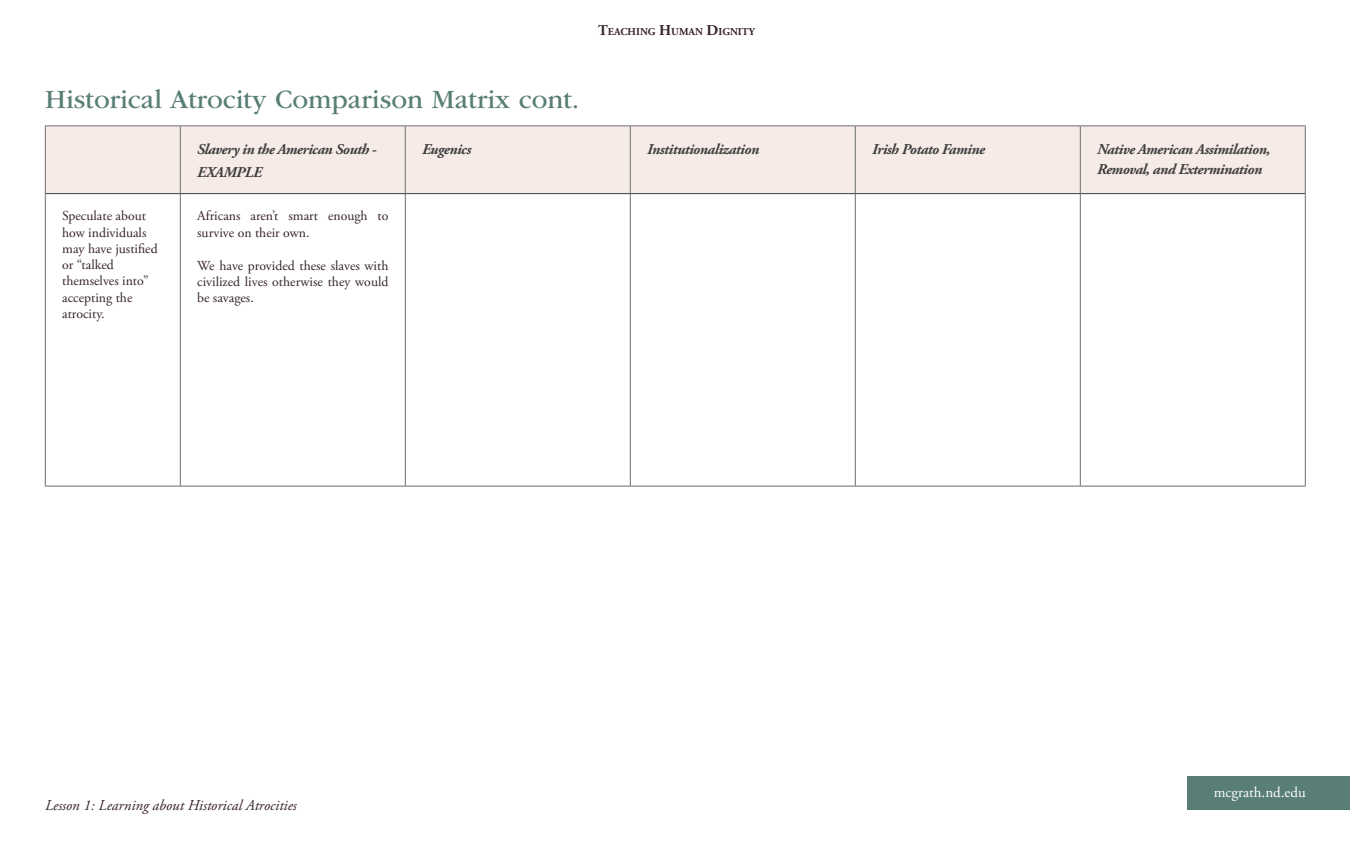
<style>
.page{position:relative;width:1350px;height:855px;background:#fff}
.page>*{position:absolute;margin:0;border:0;box-sizing:border-box;transform-origin:0 0}
.Section_Heading{font:27.5px "ITC Garamond Std";color:#587e76}
.Body_Copy{font:italic 700 15px/20px "Adobe Garamond Pro";letter-spacing:-.03em;color:#3e3e3f}
.t1{font:italic 15px "Adobe Garamond Pro";color:#372425}
.t2{font:15px "Adobe Garamond Pro";color:#fff}
.Body_Copy-2{font:13.75px/16.2px "Adobe Garamond Pro";color:#372425}
.t3{font:700 10.5px "Adobe Garamond Pro";color:#372425}
.s1{font-size:15px}
</style>
<div class="page">
<div style="left:1187px;top:777px;width:163px;height:33px;background:#587e76"></div>
<div style="left:46px;top:127px;width:1259px;height:66px;background:#f6ebe7"></div>
<hr style="left:45px;top:126px;width:135px;height:1px;background:#6c6d70">
<hr style="left:45px;top:126px;width:1px;height:68px;background:#6c6d70">
<hr style="left:180px;top:126px;width:225px;height:1px;background:#6c6d70">
<hr style="left:180px;top:126px;width:1px;height:67px;background:#6c6d70">
<hr style="left:405px;top:126px;width:225px;height:1px;background:#6c6d70">
<hr style="left:405px;top:126px;width:1px;height:67px;background:#6c6d70">
<hr style="left:630px;top:126px;width:225px;height:1px;background:#6c6d70">
<hr style="left:630px;top:126px;width:1px;height:67px;background:#6c6d70">
<hr style="left:855px;top:126px;width:225px;height:1px;background:#6c6d70">
<hr style="left:855px;top:126px;width:1px;height:67px;background:#6c6d70">
<hr style="left:1080px;top:126px;width:226px;height:1px;background:#6c6d70">
<hr style="left:1080px;top:126px;width:1px;height:67px;background:#6c6d70">
<hr style="left:1305px;top:126px;width:1px;height:68px;background:#6c6d70">
<hr style="left:630px;top:486px;width:225px;height:1px;background:#6c6d70">
<hr style="left:855px;top:486px;width:225px;height:1px;background:#6c6d70">
<hr style="left:1080px;top:486px;width:226px;height:1px;background:#6c6d70">
<hr style="left:405px;top:486px;width:225px;height:1px;background:#6c6d70">
<hr style="left:180px;top:486px;width:225px;height:1px;background:#6c6d70">
<hr style="left:46px;top:193px;width:134px;height:1px;background:#3e3e3f">
<hr style="left:45px;top:194px;width:1px;height:292px;background:#6c6d70">
<hr style="left:180px;top:193px;width:225px;height:1px;background:#3e3e3f">
<hr style="left:180px;top:194px;width:1px;height:292px;background:#6c6d70">
<hr style="left:405px;top:193px;width:225px;height:1px;background:#3e3e3f">
<hr style="left:405px;top:194px;width:1px;height:292px;background:#6c6d70">
<hr style="left:630px;top:193px;width:225px;height:1px;background:#3e3e3f">
<hr style="left:855px;top:193px;width:225px;height:1px;background:#3e3e3f">
<hr style="left:1080px;top:193px;width:225px;height:1px;background:#3e3e3f">
<hr style="left:630px;top:194px;width:1px;height:292px;background:#6c6d70">
<hr style="left:855px;top:194px;width:1px;height:292px;background:#6c6d70">
<hr style="left:1080px;top:194px;width:1px;height:292px;background:#6c6d70">
<hr style="left:1305px;top:194px;width:1px;height:292px;background:#6c6d70">
<hr style="left:45px;top:486px;width:135px;height:1px;background:#6c6d70">
<p class="t3" style="left:598px;top:25px;width:158px"><span class="s1">T</span>EACHING <span class="s1">H</span>UMAN <span class="s1">D</span>IGNITY</p>
<p class="Section_Heading" style="left:45px;top:84px;width:536px">Historical Atrocity Comparison Matrix cont.</p>
<p class="Body_Copy" style="left:197px;top:139px;width:181px">Slavery in the American South -</p>
<p class="Body_Copy" style="left:197px;top:162px;width:66px">EXAMPLE</p>
<p class="Body_Copy-2" style="left:62px;top:208px;width:97px">Speculate about how individuals may have justified or “talked themselves into” accepting the atrocity.</p>
<p class="Body_Copy-2" style="left:197px;top:208px;width:193px">Africans aren’t smart enough to survive on their own.</p>
<p class="Body_Copy-2" style="left:197px;top:258px;width:193px;text-align:justify">We have provided these slaves with civilized lives otherwise they would be savages.</p>
<p class="Body_Copy" style="left:422px;top:139px;width:51px">Eugenics</p>
<p class="Body_Copy" style="left:647px;top:139px;width:113px">Institutionalization</p>
<p class="Body_Copy" style="left:872px;top:139px;width:114px">Irish Potato Famine</p>
<p class="Body_Copy" style="left:1097px;top:139px;width:175px">Native American Assimilation,<br>Removal, and Extermination</p>
<p class="t1" style="left:45px;top:796px;width:253px">Lesson 1: Learning about Historical Atrocities</p>
<p class="t2" style="left:1214px;top:784px;width:94px">mcgrath.nd.edu</p>
</div>
